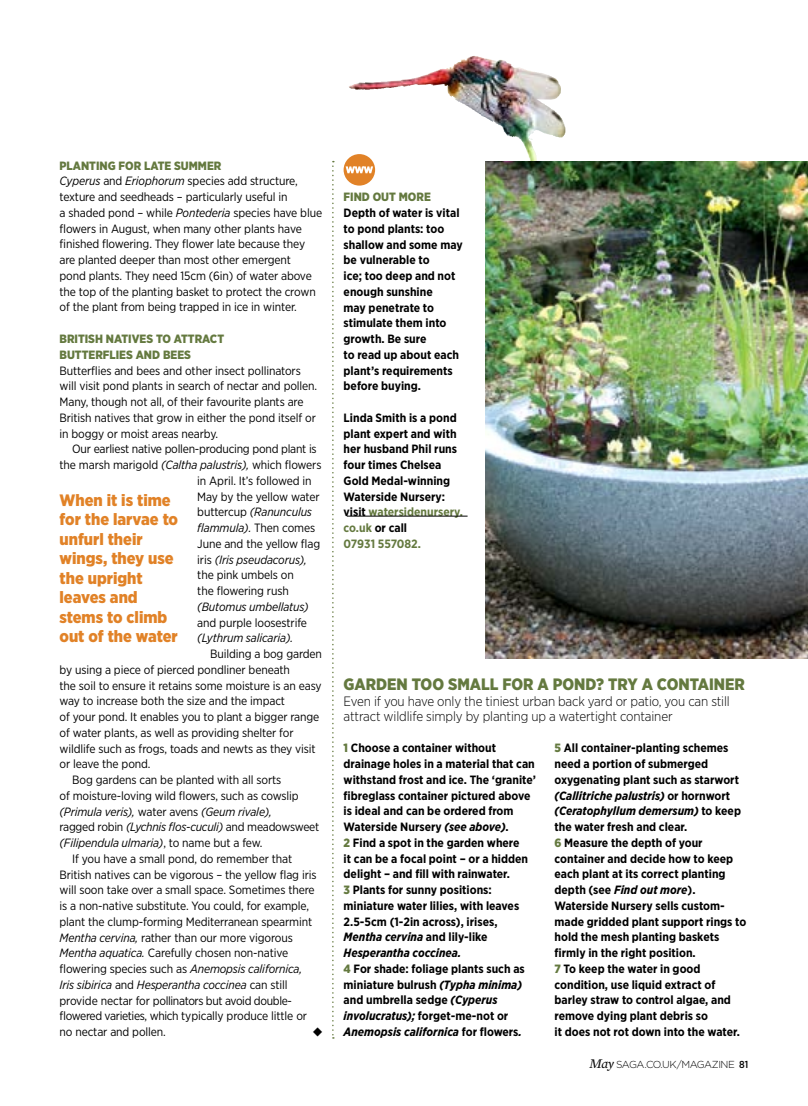
<style>
.page{position:relative;width:808px;height:1106px;background:#fff}
.page>*{position:absolute;margin:0;border:0;box-sizing:border-box;transform-origin:0 0}
.t1{font:900 16.5px/19.5px "Gotham Narrow";color:#e18227}
.t2{font:900 16.5px "Gotham Narrow";color:#64793f}
.t3{font:300 13.5px/15.8px "Gotham Narrow";letter-spacing:-.01em;color:#000}
.t4{font:12px/15.8px "Gotham Narrow";letter-spacing:-.01em;color:#000}
.t5{font:700 12px/15.8px "Gotham Narrow";color:#000}
.t6{font:italic 12px "Gotham Narrow";letter-spacing:-.01em;color:#000}
.t7{font:900 12px/15.8px "Gotham Narrow";color:#64793f}
.t8{font:12px "Gotham Narrow";letter-spacing:-.03em;color:#000}
.t9{font:300 10.2px "Gotham";letter-spacing:-.045em;color:#000}
.s1{font-weight:900;color:#64793f}
.s2{font-style:italic}
.s3{font-style:normal}
.s4{color:#64793f}
.s5{font-family:"Mercury Text G1";font-weight:400;font-style:italic;font-size:13.5px}
.s6{font-family:"Gotham Narrow";font-weight:500}
</style>
<div class="page">
<img style="left:349px;top:56px;width:126px;height:55px">
<img style="left:486px;top:162px;width:322px;height:496px">
<div style="left:344px;top:154px;width:31px;height:32px;background:#e18227;border-radius:50%"></div>
<svg style="left:346px;top:166px;width:27px;height:7px"></svg>
<hr style="left:347px;top:516px;width:121px;height:1px;background:#000">
<svg style="left:332px;top:161px;width:2px;height:877px"></svg>
<p class="t4" style="left:60px;top:157px;width:264px"><span class="s1">PLANTING FOR LATE SUMMER<br></span><span class="s2">Cyperus</span> and <span class="s2">Eriophorum</span> species add structure, texture and seedheads – particularly useful in<br>a shaded pond – while <span class="s2">Pontederia</span> species have blue flowers in August, when many other plants have finished flowering. They flower late because they are planted deeper than most other emergent<br>pond plants. They need 15cm (6in) of water above the top of the planting basket to protect the crown of the plant from being trapped in ice in winter.</p>
<p class="t7" style="left:60px;top:331px;width:166px">BRITISH NATIVES TO ATTRACT<br>BUTTERFLIES AND BEES</p>
<p class="t4" style="left:60px;top:362px;width:259px">Butterflies and bees and other insect pollinators will visit pond plants in search of nectar and pollen.<br>Many, though not all, of their favourite plants are British natives that grow in either the pond itself or in boggy or moist areas nearby.</p>
<p class="t4" style="left:72px;top:441px;width:246px">Our earliest native pollen-producing pond plant is</p>
<p class="t4" style="left:60px;top:457px;width:263px">the marsh marigold <span class="s2">(Caltha palustris),</span> which flowers</p>
<p class="t4" style="left:197px;top:472px;width:116px">in April. It’s followed in</p>
<p class="t4" style="left:197px;top:488px;width:124px">May by the yellow water</p>
<p class="t6" style="left:197px;top:505px;width:116px"><span class="s3">buttercup</span> (Ranunculus</p>
<p class="t6" style="left:197px;top:520px;width:119px">flammula). <span class="s3">Then comes</span></p>
<p class="t4" style="left:197px;top:535px;width:124px">June and the yellow flag</p>
<p class="t6" style="left:197px;top:552px;width:111px"><span class="s3">iris</span> (Iris pseudacorus),</p>
<p class="t4" style="left:197px;top:567px;width:98px">the pink umbels on</p>
<p class="t4" style="left:197px;top:583px;width:93px">the flowering rush</p>
<p class="t6" style="left:197px;top:599px;width:113px">(Butomus umbellatus)</p>
<p class="t4" style="left:197px;top:614px;width:111px">and purple loosestrife</p>
<p class="t6" style="left:197px;top:630px;width:97px">(Lythrum salicaria).</p>
<p class="t4" style="left:210px;top:646px;width:113px">Building a bog garden</p>
<p class="t4" style="left:60px;top:661px;width:232px">by using a piece of pierced pondliner beneath</p>
<p class="t4" style="left:60px;top:677px;width:264px">the soil to ensure it retains some moisture is an easy</p>
<p class="t4" style="left:60px;top:693px;width:227px">way to increase both the size and the impact</p>
<p class="t4" style="left:60px;top:709px;width:261px">of your pond. It enables you to plant a bigger range</p>
<p class="t4" style="left:60px;top:724px;width:236px">of water plants, as well as providing shelter for</p>
<p class="t4" style="left:60px;top:740px;width:258px">wildlife such as frogs, toads and newts as they visit</p>
<p class="t4" style="left:60px;top:756px;width:93px">or leave the pond.</p>
<p class="t4" style="left:72px;top:771px;width:210px">Bog gardens can be planted with all sorts</p>
<p class="t4" style="left:60px;top:787px;width:241px">of moisture-loving wild flowers, such as cowslip</p>
<p class="t6" style="left:60px;top:804px;width:214px">(Primula veris), <span class="s3">water avens</span> (Geum rivale),</p>
<p class="t4" style="left:60px;top:819px;width:261px">ragged robin <span class="s2">(Lychnis flos-cuculi)</span> and meadowsweet</p>
<p class="t6" style="left:60px;top:835px;width:205px">(Filipendula ulmaria)<span class="s3">, to name but a few.</span></p>
<p class="t4" style="left:72px;top:850px;width:221px">If you have a small pond, do remember that</p>
<p class="t4" style="left:60px;top:866px;width:258px">British natives can be vigorous – the yellow flag iris</p>
<p class="t4" style="left:60px;top:882px;width:257px">will soon take over a small space. Sometimes there</p>
<p class="t4" style="left:60px;top:897px;width:251px">is a non-native substitute. You could, for example,</p>
<p class="t4" style="left:60px;top:913px;width:254px">plant the clump-forming Mediterranean spearmint</p>
<p class="t4" style="left:60px;top:929px;width:235px"><span class="s2">Mentha cervina,</span> rather than our more vigorous</p>
<p class="t4" style="left:60px;top:945px;width:230px"><span class="s2">Mentha aquatica.</span> Carefully chosen non-native</p>
<p class="t4" style="left:60px;top:960px;width:244px">flowering species such as <span class="s2">Anemopsis californica,</span></p>
<p class="t6" style="left:60px;top:977px;width:230px">Iris sibirica <span class="s3">and</span> Hesperantha coccinea <span class="s3">can still</span></p>
<p class="t8" style="left:60px;top:993px;width:234px">provide nectar for pollinators but avoid double-</p>
<p class="t4" style="left:60px;top:1008px;width:249px">flowered varieties, which typically produce little or</p>
<p class="t4" style="left:60px;top:1023px;width:108px">no nectar and pollen.</p>
<h1 class="t1" style="left:60px;top:490px;width:120px">When it is time for the larvae to unfurl their wings, they use the upright leaves and stems to climb out of the water</h1>
<p class="t7" style="left:344px;top:189px;width:89px">FIND OUT MORE</p>
<p class="t5" style="left:344px;top:205px;width:121px">Depth of water is vital to pond plants: too shallow and some may be vulnerable to<br>ice; too deep and not enough sunshine<br>may penetrate to stimulate them into growth. Be sure<br>to read up about each plant’s requirements before buying.</p>
<p class="t5" style="left:344px;top:410px;width:121px">Linda Smith is a pond plant expert and with her husband Phil runs four times Chelsea<br>Gold Medal-winning<br>Waterside Nursery: visit <span class="s4">watersidenursery. co.uk</span> or call<br><span class="s4">07931 557082.</span></p>
<h1 class="t2" style="left:344px;top:674px;width:403px">GARDEN TOO SMALL FOR A POND? TRY A CONTAINER</h1>
<p class="t3" style="left:344px;top:693px;width:388px">Even if you have only the tiniest urban back yard or patio, you can still attract wildlife simply by planting up a watertight container</p>
<p class="t5" style="left:344px;top:740px;width:194px"><span class="s1">1</span> Choose a container without drainage holes in a material that can withstand frost and ice. The ‘granite’ fibreglass container pictured above is ideal and can be ordered from<br>Waterside Nursery <span class="s2">(see above)</span>.<br><span class="s1">2</span> Find a spot in the garden where<br>it can be a focal point – or a hidden delight – and fill with rainwater.<br><span class="s1">3</span> Plants for sunny positions: miniature water lilies, with leaves<br>2.5-5cm (1-2in across), irises,<br><span class="s2">Mentha cervina</span> and lily-like<br><span class="s2">Hesperantha coccinea.<br></span><span class="s1">4</span> For shade: foliage plants such as miniature bulrush <span class="s2">(Typha minima) </span>and umbrella sedge <span class="s2">(Cyperus involucratus);</span> forget-me-not or<br><span class="s2">Anemopsis californica</span> for flowers<span class="s2">.</span></p>
<p class="t5" style="left:554px;top:740px;width:193px"><span class="s1">5</span> All container-planting schemes need a portion of submerged oxygenating plant such as starwort <span class="s2">(Callitriche palustris)</span> or hornwort <span class="s2">(Ceratophyllum demersum)</span> to keep the water fresh and clear.<br><span class="s1">6</span> Measure the depth of your container and decide how to keep each plant at its correct planting depth (see <span class="s2">Find out more</span>).<br>Waterside Nursery sells custom&shy;made gridded plant support rings to hold the mesh planting baskets firmly in the right position.<br><span class="s1">7</span> To keep the water in good condition, use liquid extract of barley straw to control algae, and remove dying plant debris so<br>it does not rot down into the water.</p>
<p class="t9" style="left:589px;top:1058px;width:160px"><span class="s5">May</span> SAGA.CO.UK/MAGAZINE <span class="s6">81</span></p>
</div>
